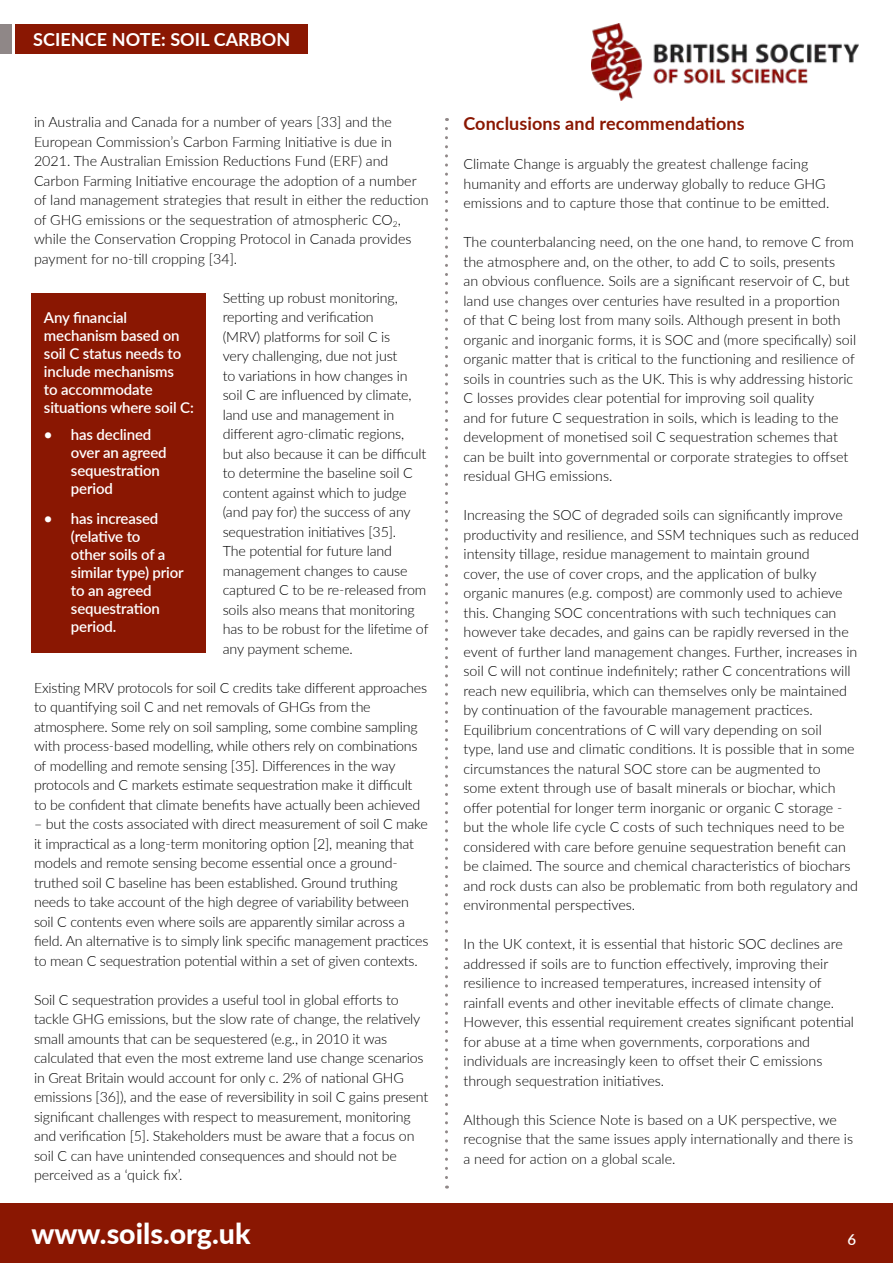
<style>
.page{position:relative;width:893px;height:1263px;background:#fff}
.page>*{position:absolute;margin:0;border:0;box-sizing:border-box;transform-origin:0 0}
.t1{font:800 28.5px "Lato";color:#fff}
.t2{font:700 18px "Lato";letter-spacing:.005em;color:#8a1702}
.t3{font:700 18px "Lato";letter-spacing:.005em;color:#fff}
.t4{font:600 15px/18px "Lato";letter-spacing:-.01em;color:#fff}
.t5{font:300 14.25px/19.5px "Lato";color:#000}
</style>
<div class="page">
<div style="left:0;top:1204px;width:893px;height:59px;background:#8a1702"></div>
<div style="left:15px;top:24px;width:293px;height:30px;background:#8a1702"></div>
<div style="left:0;top:24px;width:12px;height:30px;background:#8f8787"></div>
<img style="left:592px;top:23px;width:267px;height:78px">
<svg style="left:445px;top:128px;width:3px;height:1060px"></svg>
<div style="left:31px;top:293px;width:175px;height:360px;background:#8a1702"></div>
<p class="t3" style="left:33px;top:27px;width:259px">SCIENCE NOTE: SOIL CARBON</p>
<p class="t5" style="left:34px;top:112px;width:396px">in Australia and Canada for a number of years [33] and the European Commission’s Carbon Farming Initiative is due in 2021. The Australian Emission Reductions Fund (ERF) and Carbon Farming Initiative encourage the adoption of a number of land management strategies that result in either the reduction of GHG emissions or the sequestration of atmospheric CO<sub>2</sub>, while the Conservation Cropping Protocol in Canada provides payment for no-till cropping [34].</p>
<p class="t5" style="left:223px;top:287px;width:207px">Setting up robust monitoring, reporting and verification<br>(MRV) platforms for soil C is<br>very challenging, due not just<br>to variations in how changes in soil C are influenced by climate, land use and management in different agro-climatic regions,<br>but also because it can be difficult to determine the baseline soil C content against which to judge (and pay for) the success of any sequestration initiatives [35].<br>The potential for future land management changes to cause captured C to be re-released from soils also means that monitoring has to be robust for the lifetime of any payment scheme.</p>
<p class="t5" style="left:34px;top:677px;width:395px">Existing MRV protocols for soil C credits take different approaches to quantifying soil C and net removals of GHGs from the atmosphere. Some rely on soil sampling, some combine sampling with process-based modelling, while others rely on combinations of modelling and remote sensing [35]. Differences in the way protocols and C markets estimate sequestration make it difficult to be confident that climate benefits have actually been achieved</p>
<p class="t5" style="left:34px;top:814px;width:396px">– but the costs associated with direct measurement of soil C make it impractical as a long-term monitoring option [2], meaning that models and remote sensing become essential once a ground&shy;truthed soil C baseline has been established. Ground truthing needs to take account of the high degree of variability between soil C contents even where soils are apparently similar across a field. An alternative is to simply link specific management practices to mean C sequestration potential within a set of given contexts.</p>
<p class="t5" style="left:34px;top:989px;width:396px">Soil C sequestration provides a useful tool in global efforts to tackle GHG emissions, but the slow rate of change, the relatively small amounts that can be sequestered (e.g., in 2010 it was calculated that even the most extreme land use change scenarios in Great Britain would account for only c. 2% of national GHG emissions [36]), and the ease of reversibility in soil C gains present significant challenges with respect to measurement, monitoring and verification [5]. Stakeholders must be aware that a focus on soil C can have unintended consequences and should not be perceived as a ‘quick fix’.</p>
<p class="t4" style="left:44px;top:308px;width:151px">Any financial mechanism based on soil C status needs to include mechanisms<br>to accommodate situations where soil C:</p>
<p class="t4" style="left:71px;top:424px;width:97px;text-indent:-27px">• has declined over an agreed sequestration period</p>
<p class="t4" style="left:71px;top:509px;width:114px;text-indent:-27px">• has increased (relative to<br>other soils of a similar type) prior to an agreed sequestration period.</p>
<p class="t2" style="left:463px;top:111px;width:283px">Conclusions and recommendations</p>
<p class="t5" style="left:463px;top:154px;width:367px">Climate Change is arguably the greatest challenge facing humanity and efforts are underway globally to reduce GHG emissions and to capture those that continue to be emitted.</p>
<p class="t5" style="left:463px;top:232px;width:394px">The counterbalancing need, on the one hand, to remove C from the atmosphere and, on the other, to add C to soils, presents<br>an obvious confluence. Soils are a significant reservoir of C, but land use changes over centuries have resulted in a proportion<br>of that C being lost from many soils. Although present in both organic and inorganic forms, it is SOC and (more specifically) soil organic matter that is critical to the functioning and resilience of soils in countries such as the UK. This is why addressing historic C losses provides clear potential for improving soil quality<br>and for future C sequestration in soils, which is leading to the development of monetised soil C sequestration schemes that can be built into governmental or corporate strategies to offset residual GHG emissions.</p>
<p class="t5" style="left:463px;top:505px;width:397px">Increasing the SOC of degraded soils can significantly improve productivity and resilience, and SSM techniques such as reduced intensity tillage, residue management to maintain ground<br>cover, the use of cover crops, and the application of bulky organic manures (e.g. compost) are commonly used to achieve this. Changing SOC concentrations with such techniques can however take decades, and gains can be rapidly reversed in the event of further land management changes. Further, increases in soil C will not continue indefinitely; rather C concentrations will reach new equilibria, which can themselves only be maintained by continuation of the favourable management practices.<br>Equilibrium concentrations of C will vary depending on soil<br>type, land use and climatic conditions. It is possible that in some circumstances the natural SOC store can be augmented to<br>some extent through use of basalt minerals or biochar, which offer potential for longer term inorganic or organic C storage - but the whole life cycle C costs of such techniques need to be considered with care before genuine sequestration benefit can be claimed. The source and chemical characteristics of biochars and rock dusts can also be problematic from both regulatory and environmental perspectives.</p>
<p class="t5" style="left:463px;top:934px;width:392px">In the UK context, it is essential that historic SOC declines are addressed if soils are to function effectively, improving their resilience to increased temperatures, increased intensity of rainfall events and other inevitable effects of climate change.<br>However, this essential requirement creates significant potential for abuse at a time when governments, corporations and individuals are increasingly keen to offset their C emissions through sequestration initiatives.</p>
<p class="t5" style="left:463px;top:1109px;width:391px">Although this Science Note is based on a UK perspective, we recognise that the same issues apply internationally and there is a need for action on a global scale.</p>
<h1 class="t1" style="left:31px;top:1212px;width:221px">www.soils.org.uk</h1>
<p class="t4" style="left:847px;top:1229px;width:10px">6</p>
</div>
